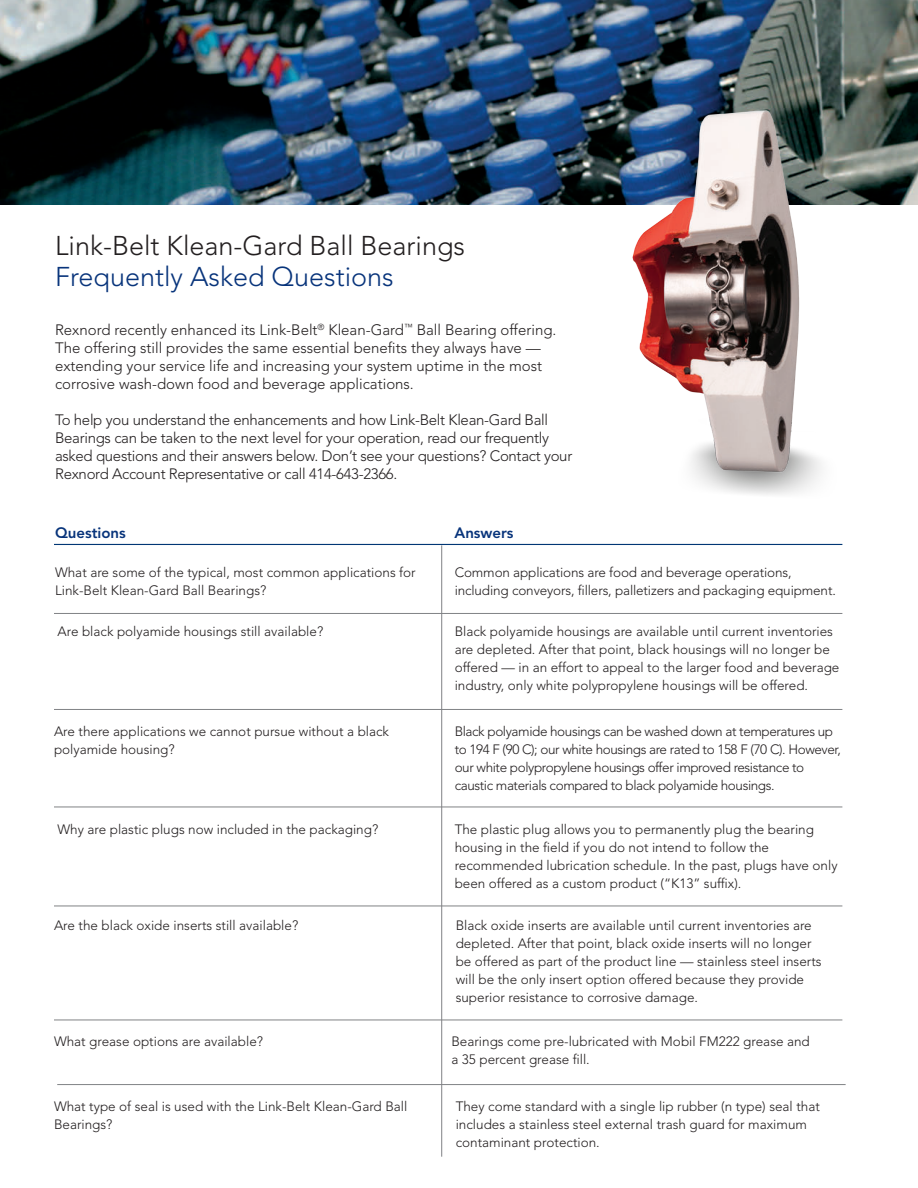
<style>
.page{position:relative;width:918px;height:1188px;background:#fff}
.page>*{position:absolute;margin:0;border:0;box-sizing:border-box;transform-origin:0 0}
.t1{font:300 27px "Avenir LT Std";color:#231f20}
.t2{font:300 27px "Avenir LT Std";color:#08347b}
.t3{font:300 15px/18px "Avenir LT Std";letter-spacing:-.02em;color:#231f20}
.t4{font:300 15px/18px "Avenir LT Std";color:#231f20}
.t5{font:800 15px "Avenir LT Std";color:#08347b}
.t6{font:300 13.5px/18px "Avenir LT Std";color:#231f20}
.t7{font:300 13.5px/18px "Avenir LT Std";letter-spacing:-.03em;color:#231f20}
</style>
<div class="page">
<img style="left:0;top:0;width:918px;height:205px">
<hr style="left:54px;top:613px;width:788px;height:1px;background:#808285">
<img style="left:585px;top:40px;width:295px;height:455px">
<hr style="left:441px;top:545px;width:1px;height:612px;background:#808285">
<hr style="left:54px;top:709px;width:788px;height:1px;background:#808285">
<hr style="left:54px;top:807px;width:788px;height:1px;background:#808285">
<hr style="left:54px;top:906px;width:788px;height:1px;background:#808285">
<hr style="left:54px;top:544px;width:788px;height:1px;background:#013775">
<hr style="left:54px;top:1020px;width:788px;height:1px;background:#808285">
<hr style="left:57px;top:1084px;width:789px;height:1px;background:#808285">
<h1 class="t1" style="left:55px;top:230px;width:412px">Link-Belt Klean-Gard Ball Bearings</h1>
<h1 class="t2" style="left:55px;top:261px;width:340px">Frequently Asked Questions</h1>
<p class="t4" style="left:55px;top:321px;width:503px">Rexnord recently enhanced its Link-Belt<sup>®</sup> Klean-Gard<sup>™</sup> Ball Bearing offering.<br>The offering still provides the same essential benefits they always have — extending your service life and increasing your system uptime in the most corrosive wash-down food and beverage applications.</p>
<p class="t3" style="left:55px;top:411px;width:519px">To help you understand the enhancements and how Link-Belt Klean-Gard Ball Bearings can be taken to the next level for your operation, read our frequently asked questions and their answers below. Don’t see your questions? Contact your Rexnord Account Representative or call 414-643-2366.</p>
<p class="t5" style="left:55px;top:524px;width:72px">Questions</p>
<p class="t5" style="left:455px;top:524px;width:61px">Answers</p>
<p class="t6" style="left:55px;top:563px;width:362px">What are some of the typical, most common applications for<br>Link-Belt Klean-Gard Ball Bearings?</p>
<p class="t6" style="left:455px;top:563px;width:383px">Common applications are food and beverage operations, including conveyors, fillers, palletizers and packaging equipment.</p>
<p class="t6" style="left:58px;top:623px;width:267px">Are black polyamide housings still available?</p>
<p class="t6" style="left:455px;top:623px;width:386px">Black polyamide housings are available until current inventories are depleted. After that point, black housings will no longer be offered — in an effort to appeal to the larger food and beverage industry, only white polypropylene housings will be offered.</p>
<p class="t6" style="left:54px;top:722px;width:337px">Are there applications we cannot pursue without a black polyamide housing?</p>
<p class="t7" style="left:455px;top:722px;width:388px">Black polyamide housings can be washed down at temperatures up to 194 F (90 C); our white housings are rated to 158 F (70 C). However, our white polypropylene housings offer improved resistance to caustic materials compared to black polyamide housings.</p>
<p class="t6" style="left:58px;top:821px;width:322px">Why are plastic plugs now included in the packaging?</p>
<p class="t6" style="left:455px;top:821px;width:384px">The plastic plug allows you to permanently plug the bearing housing in the field if you do not intend to follow the recommended lubrication schedule. In the past, plugs have only been offered as a custom product (“K13” suffix).</p>
<p class="t6" style="left:54px;top:917px;width:246px">Are the black oxide inserts still available?</p>
<p class="t6" style="left:456px;top:917px;width:367px">Black oxide inserts are available until current inventories are depleted. After that point, black oxide inserts will no longer be offered as part of the product line — stainless steel inserts will be the only insert option offered because they provide superior resistance to corrosive damage.</p>
<p class="t6" style="left:54px;top:1033px;width:211px">What grease options are available?</p>
<p class="t6" style="left:451px;top:1033px;width:360px">Bearings come pre-lubricated with Mobil FM222 grease and a 35 percent grease fill.</p>
<p class="t6" style="left:54px;top:1097px;width:355px">What type of seal is used with the Link-Belt Klean-Gard Ball<br>Bearings?</p>
<p class="t6" style="left:456px;top:1097px;width:366px">They come standard with a single lip rubber (n type) seal that includes a stainless steel external trash guard for maximum contaminant protection.</p>
</div>
